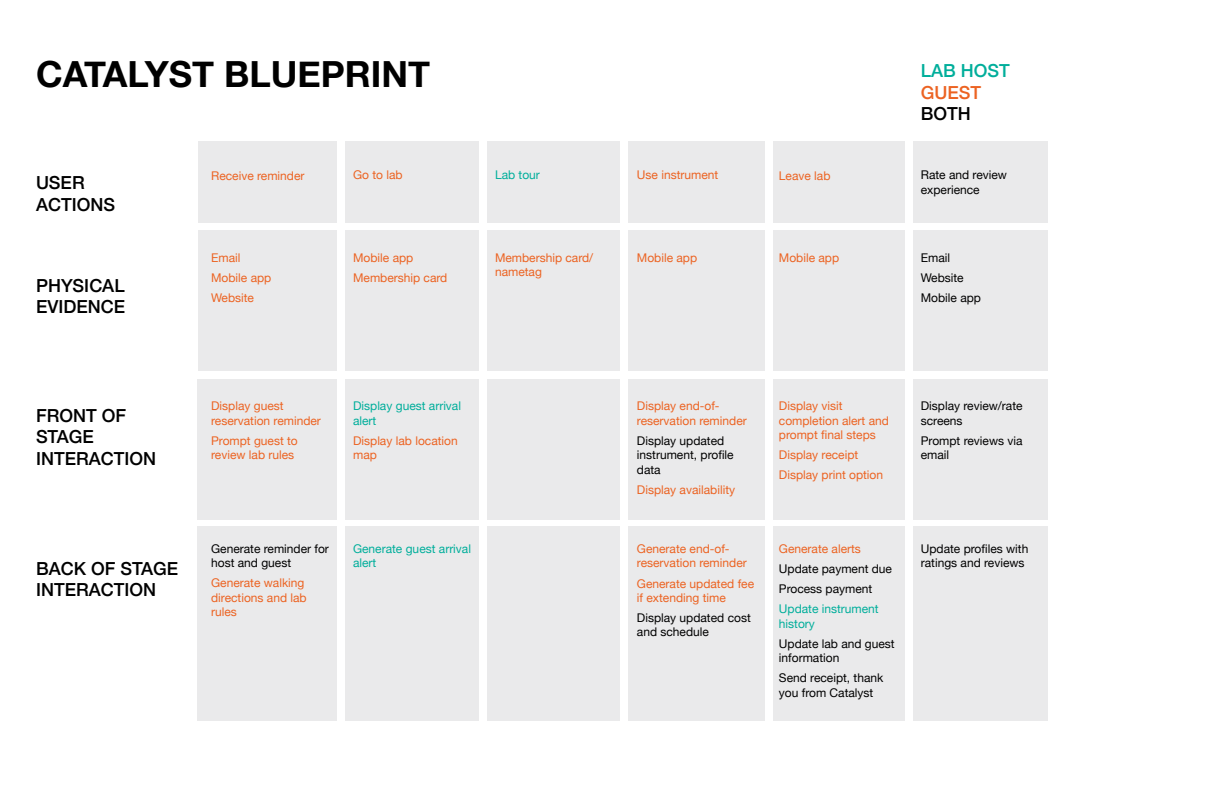
<style>
.page{position:relative;width:1224px;height:792px;background:#fff}
.page>*{position:absolute;margin:0;border:0;box-sizing:border-box;transform-origin:0 0}
.t1{font:700 36px "Helvetica Neue";color:#000}
.t2{font:500 18px/21.6px "Helvetica Neue";color:#000}
.t3{font:500 18px "Helvetica Neue";color:#00ae9b}
.t4{font:500 18px "Helvetica Neue";color:#ec6322}
.t5{font:12px/14.4px "Helvetica Neue";color:#ec6322}
.t6{font:12px/14.4px "Helvetica Neue";color:#000}
.t7{font:12px/14.4px "Helvetica Neue";color:#00ae9b}
</style>
<div class="page">
<div style="left:198px;top:141px;width:853px;height:82px;background:#eaeaeb"></div>
<div style="left:198px;top:230px;width:854px;height:141px;background:#eaeaeb"></div>
<div style="left:198px;top:379px;width:854px;height:141px;background:#eaeaeb"></div>
<div style="left:198px;top:526px;width:854px;height:195px;background:#eaeaeb"></div>
<div style="left:338px;top:141px;width:7px;height:582px;background:#fff"></div>
<div style="left:479px;top:141px;width:7px;height:582px;background:#fff"></div>
<div style="left:620px;top:140px;width:7px;height:582px;background:#fff"></div>
<div style="left:766px;top:140px;width:7px;height:582px;background:#fff"></div>
<div style="left:905px;top:140px;width:7px;height:582px;background:#fff"></div>
<div style="left:1049px;top:140px;width:7px;height:582px;background:#fff"></div>
<h1 class="t1" style="left:36px;top:46px;width:396px">CATALYST BLUEPRINT</h1>
<h2 class="t3" style="left:921px;top:56px;width:91px">LAB HOST</h2>
<h2 class="t4" style="left:921px;top:78px;width:62px">GUEST</h2>
<h2 class="t2" style="left:921px;top:102px;width:52px">BOTH</h2>
<h2 class="t2" style="left:36px;top:170px;width:81px">USER<br>ACTIONS</h2>
<p class="t5" style="left:211px;top:169px;width:95px">Receive reminder</p>
<p class="t5" style="left:353px;top:169px;width:51px">Go to lab</p>
<p class="t7" style="left:495px;top:169px;width:46px">Lab tour</p>
<p class="t5" style="left:637px;top:169px;width:83px">Use instrument</p>
<p class="t5" style="left:779px;top:169px;width:53px">Leave lab</p>
<p class="t6" style="left:921px;top:169px;width:88px">Rate and review experience</p>
<h2 class="t2" style="left:36px;top:273px;width:91px">PHYSICAL<br>EVIDENCE</h2>
<p class="t5" style="left:211px;top:248px;width:62px;line-height:20.1px">Email<br>Mobile app<br>Website</p>
<p class="t5" style="left:353px;top:248px;width:96px;line-height:20.1px">Mobile app<br>Membership card</p>
<p class="t5" style="left:495px;top:251px;width:100px">Membership card/ nametag</p>
<p class="t5" style="left:637px;top:251px;width:62px">Mobile app</p>
<p class="t5" style="left:779px;top:251px;width:62px">Mobile app</p>
<p class="t6" style="left:921px;top:248px;width:62px;line-height:20.1px">Email<br>Website<br>Mobile app</p>
<h2 class="t2" style="left:36px;top:403px;width:122px">FRONT OF<br>STAGE<br>INTERACTION</h2>
<p class="t5" style="left:211px;top:400px;width:111px">Display guest reservation reminder</p>
<p class="t5" style="left:211px;top:434px;width:88px">Prompt guest to review lab rules</p>
<p class="t7" style="left:353px;top:400px;width:110px">Display guest arrival alert</p>
<p class="t5" style="left:353px;top:434px;width:106px">Display lab location map</p>
<p class="t5" style="left:637px;top:400px;width:111px">Display end-of&shy;reservation reminder</p>
<p class="t6" style="left:637px;top:434px;width:98px">Display updated instrument, profile data</p>
<p class="t5" style="left:637px;top:483px;width:100px">Display availability</p>
<p class="t5" style="left:779px;top:400px;width:112px">Display visit completion alert and prompt final steps</p>
<p class="t5" style="left:779px;top:446px;width:106px;line-height:20.1px">Display receipt<br>Display print option</p>
<p class="t6" style="left:921px;top:400px;width:103px">Display review/rate screens</p>
<p class="t6" style="left:921px;top:434px;width:103px">Prompt reviews via email</p>
<h2 class="t2" style="left:36px;top:556px;width:144px">BACK OF STAGE<br>INTERACTION</h2>
<p class="t6" style="left:211px;top:542px;width:119px">Generate reminder for host and guest</p>
<p class="t5" style="left:211px;top:577px;width:97px">Generate walking directions and lab rules</p>
<p class="t7" style="left:353px;top:542px;width:119px">Generate guest arrival alert</p>
<p class="t5" style="left:637px;top:542px;width:111px">Generate end-of&shy;reservation reminder</p>
<p class="t5" style="left:637px;top:577px;width:119px">Generate updated fee if extending time</p>
<p class="t6" style="left:637px;top:611px;width:115px">Display updated cost and schedule</p>
<p class="t5" style="left:779px;top:542px;width:83px">Generate alerts</p>
<p class="t6" style="left:779px;top:560px;width:115px;line-height:20.1px">Update payment due<br>Process payment</p>
<p class="t7" style="left:779px;top:603px;width:101px">Update instrument history</p>
<p class="t6" style="left:779px;top:637px;width:117px">Update lab and guest information</p>
<p class="t6" style="left:779px;top:671px;width:106px">Send receipt, thank you from Catalyst</p>
<p class="t6" style="left:921px;top:542px;width:109px">Update profiles with ratings and reviews</p>
</div>
